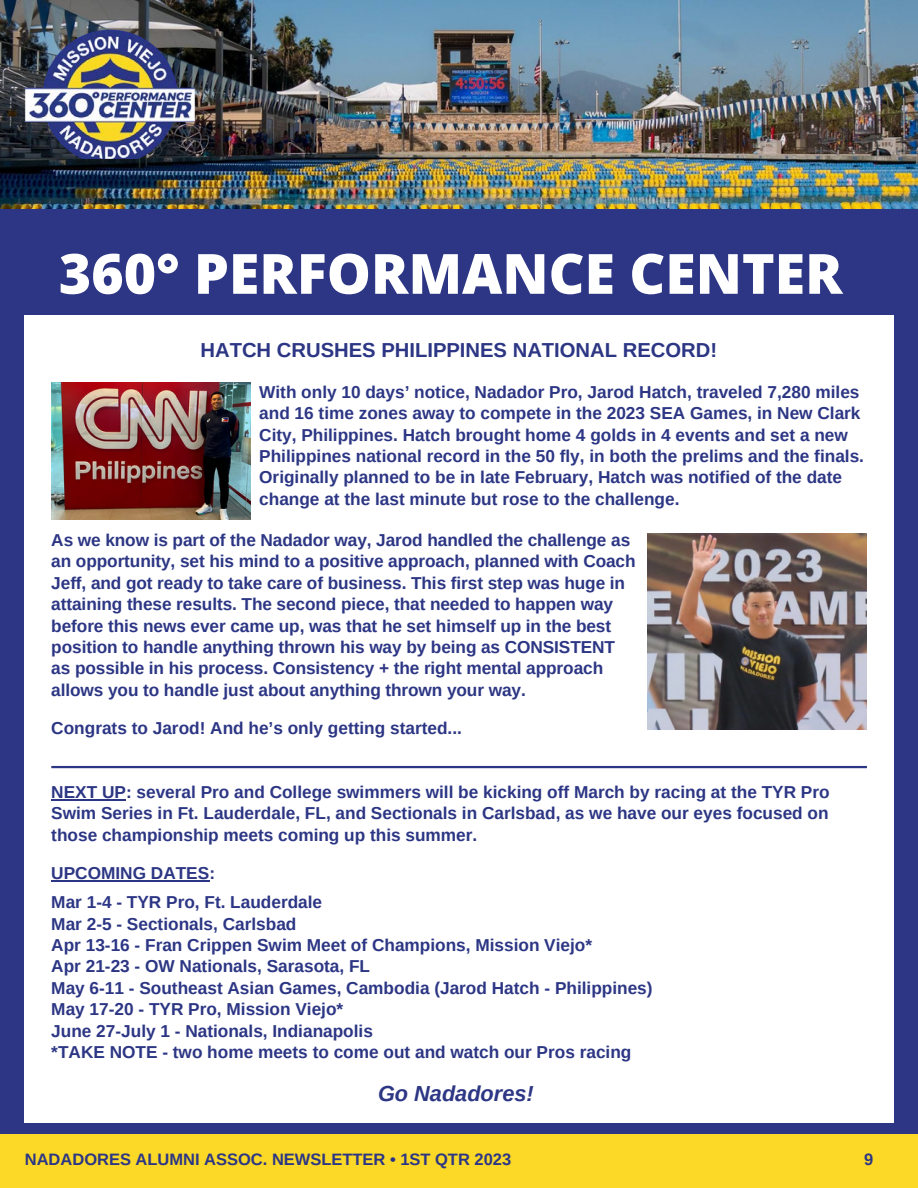
<style>
.page{position:relative;width:918px;height:1188px;background:#2c3684}
.page>*{position:absolute;margin:0;border:0;box-sizing:border-box;transform-origin:0 0}
.t1{font:800 55.5px "Open Sans";color:#fff}
.t2{font:italic 700 21.75px "Arimo";color:#2c3684}
.t3{font:700 20.25px "Arimo";color:#2c3684}
.t4{font:700 17.25px/21.3px "Arimo";color:#2c3684}
.t5{font:700 16.5px "Arimo";color:#2c3684}
</style>
<div class="page">
<img style="left:0;top:0;width:918px;height:208px">
<div style="left:0;top:1134px;width:918px;height:54px;background:#fcd927"></div>
<img style="left:25px;top:30px;width:171px;height:128px">
<div style="left:25px;top:315px;width:869px;height:807px;background:#fff"></div>
<hr style="left:51px;top:799px;width:75px;height:1px;background:#2c3684">
<hr style="left:51px;top:880px;width:158px;height:1px;background:#2c3684">
<img style="left:647px;top:533px;width:220px;height:197px">
<img style="left:51px;top:383px;width:199px;height:136px">
<hr style="left:51px;top:766px;width:816px;height:2px;background:#2c3684">
<h1 class="t1" style="left:59px;top:235px;width:785px">360° PERFORMANCE CENTER</h1>
<p class="t3" style="left:200px;top:339px;width:518px">HATCH CRUSHES PHILIPPINES NATIONAL RECORD!</p>
<p class="t4" style="left:259px;top:381px;width:606px">With only 10 days’ notice, Nadador Pro, Jarod Hatch, traveled 7,280 miles and 16 time zones away to compete in the 2023 SEA Games, in New Clark City, Philippines. Hatch brought home 4 golds in 4 events and set a new Philippines national record in the 50 fly, in both the prelims and the finals.<br>Originally planned to be in late February, Hatch was notified of the date change at the last minute but rose to the challenge.</p>
<p class="t4" style="left:51px;top:529px;width:586px">As we know is part of the Nadador way, Jarod handled the challenge as an opportunity, set his mind to a positive approach, planned with Coach Jeff, and got ready to take care of business. This first step was huge in attaining these results. The second piece, that needed to happen way before this news ever came up, was that he set himself up in the best position to handle anything thrown his way by being as CONSISTENT as possible in his process. Consistency + the right mental approach allows you to handle just about anything thrown your way.</p>
<p class="t4" style="left:51px;top:717px;width:412px">Congrats to Jarod! And he’s only getting started...</p>
<p class="t4" style="left:51px;top:781px;width:780px;text-align:justify">NEXT UP: several Pro and College swimmers will be kicking off March by racing at the TYR Pro Swim Series in Ft. Lauderdale, FL, and Sectionals in Carlsbad, as we have our eyes focused on those championship meets coming up this summer.</p>
<p class="t4" style="left:51px;top:858px;width:272px;line-height:29.2px">UPCOMING DATES:<br>Mar 1-4 - TYR Pro, Ft. Lauderdale</p>
<p class="t4" style="left:51px;top:913px;width:603px">Mar 2-5 - Sectionals, Carlsbad<br>Apr 13-16 - Fran Crippen Swim Meet of Champions, Mission Viejo*<br>Apr 21-23 - OW Nationals, Sarasota, FL<br>May 6-11 - Southeast Asian Games, Cambodia (Jarod Hatch - Philippines)<br>May 17-20 - TYR Pro, Mission Viejo*<br>June 27-July 1 - Nationals, Indianapolis<br>*TAKE NOTE - two home meets to come out and watch our Pros racing</p>
<p class="t2" style="left:378px;top:1081px;width:157px">Go Nadadores!</p>
<p class="t5" style="left:25px;top:1150px;width:488px">NADADORES ALUMNI ASSOC. NEWSLETTER • 1ST QTR 2023</p>
<p class="t5" style="left:864px;top:1150px;width:11px">9</p>
</div>
